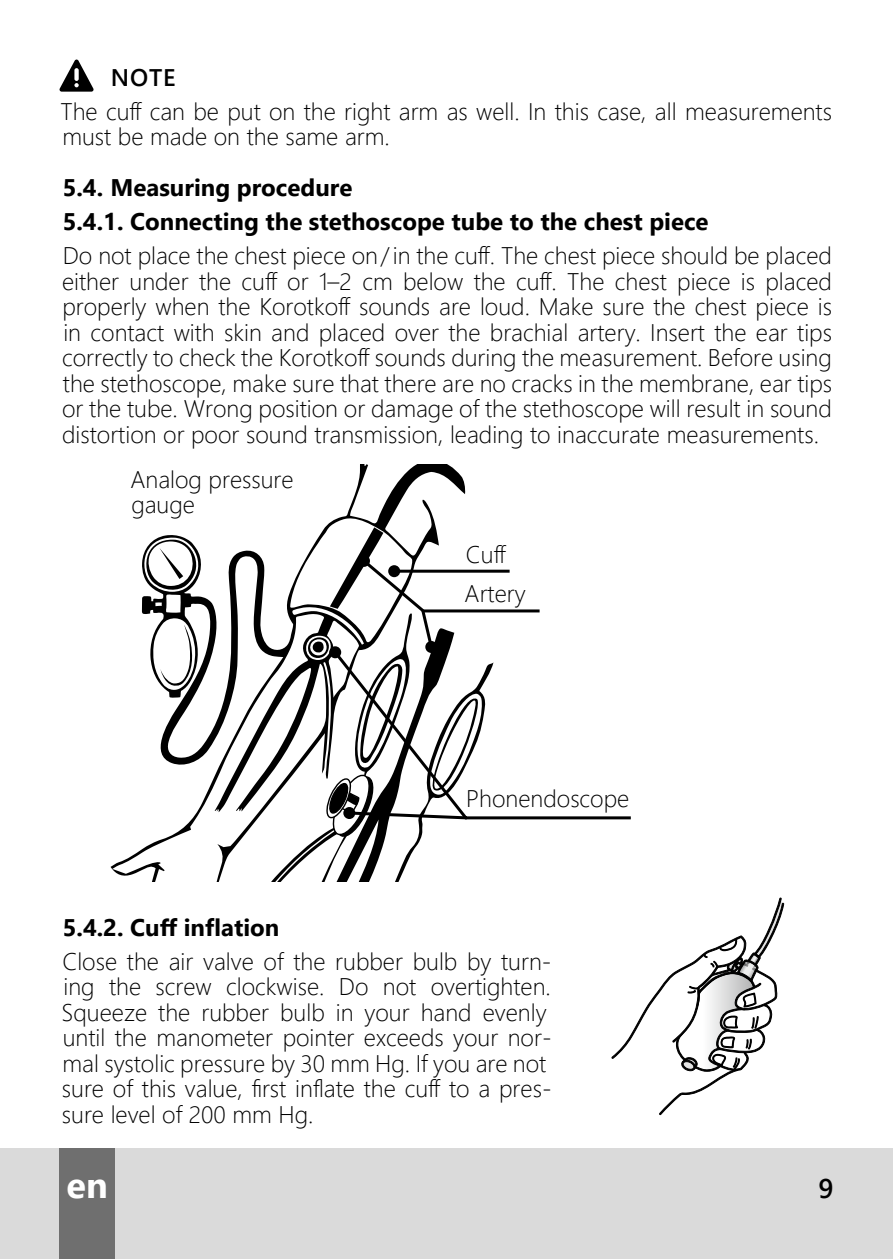
<style>
.page{position:relative;width:893px;height:1259px;background:#fff}
.page>*{position:absolute;margin:0;border:0;box-sizing:border-box;transform-origin:0 0}
.t1{font:700 36px "Segoe UI";color:#fff}
.t2{font:600 27px "Segoe UI";color:#000}
.t3{font:300 24px/25.5px "Segoe UI";color:#000}
.t4{font:700 24px/33.9px "Segoe UI";color:#000}
.t5{font:600 24px "Segoe UI";color:#000}
</style>
<div class="page">
<div style="left:0;top:1148px;width:893px;height:111px;background:#dadada"></div>
<div style="left:60px;top:1148px;width:55px;height:111px;background:#6f6f6f"></div>
<svg style="left:60px;top:60px;width:34px;height:32px"></svg>
<svg style="left:111px;top:464px;width:355px;height:417px"></svg>
<svg style="left:155px;top:602px;width:7px;height:4px"></svg>
<svg style="left:142px;top:537px;width:59px;height:55px"></svg>
<svg style="left:160px;top:625px;width:33px;height:62px"></svg>
<svg style="left:543px;top:816px;width:88px;height:4px"></svg>
<svg style="left:266px;top:517px;width:277px;height:364px"></svg>
<div style="left:343px;top:807px;width:12px;height:12px;background:#000;border-radius:50%"></div>
<svg style="left:612px;top:897px;width:172px;height:219px"></svg>
<p class="t5" style="left:111px;top:54px;width:66px">NOTE</p>
<p class="t3" style="left:60px;top:96px;width:773px">The cuff can be put on the right arm as well. In this case, all measurements must be made on the same arm.</p>
<p class="t4" style="left:63px;top:169px;width:647px">5.4. Measuring procedure<br>5.4.1. Connecting the stethoscope tube to the chest piece</p>
<p class="t3" style="left:62px;top:240px;width:772px;text-align:justify">Do not place the chest piece on / in the cuff. The chest piece should be placed either under the cuff or 1–2 cm below the cuff. The chest piece is placed properly when the Korotkoff sounds are loud. Make sure the chest piece is in contact with skin and placed over the brachial artery. Insert the ear tips correctly to check the Korotkoff sounds during the measurement. Before using the stethoscope, make sure that there are no cracks in the membrane, ear tips or the tube. Wrong position or damage of the stethoscope will result in sound distortion or poor sound transmission, leading to inaccurate measurements.</p>
<p class="t3" style="left:130px;top:464px;width:165px">Analog pressure gauge</p>
<p class="t3" style="left:465px;top:532px;width:63px;line-height:39px">Cuff<br>Artery</p>
<p class="t3" style="left:466px;top:783px;width:165px">Phonendoscope</p>
<p class="t4" style="left:63px;top:908px;width:218px">5.4.2. Cuff inflation</p>
<p class="t3" style="left:62px;top:946px;width:491px">Close the air valve of the rubber bulb by turn&shy;ing the screw clockwise. Do not overtighten.<br>Squeeze the rubber bulb in your hand evenly until the manometer pointer exceeds your nor&shy;mal systolic pressure by 30 mm Hg. If you are not sure of this value, first inflate the cuff to a pres&shy;sure level of 200 mm Hg.</p>
<h1 class="t1" style="left:67px;top:1151px;width:43px">en</h1>
<p class="t2" style="left:818px;top:1163px;width:17px">9</p>
</div>
